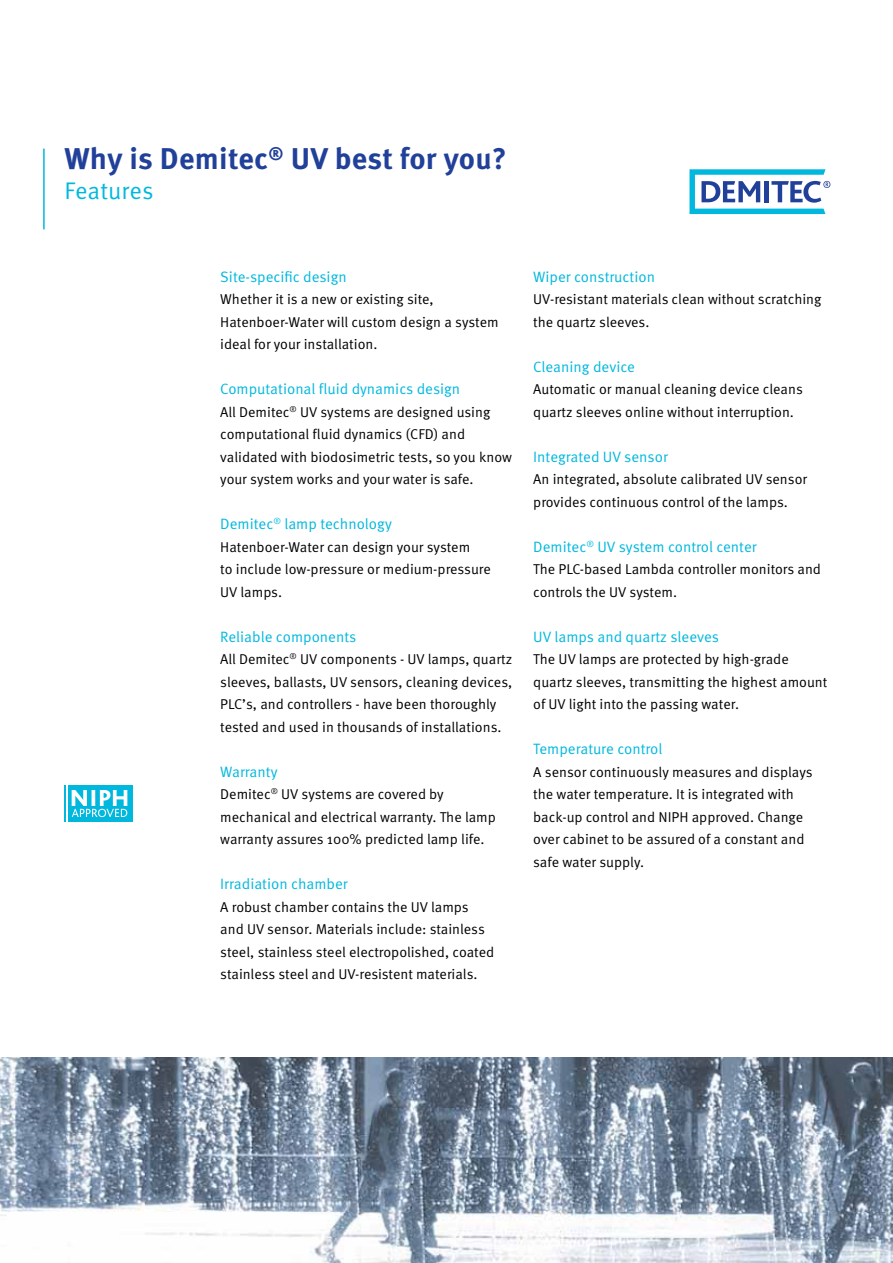
<style>
.page{position:relative;width:893px;height:1263px;background:#fff}
.page>*{position:absolute;margin:0;border:0;box-sizing:border-box;transform-origin:0 0}
.t1{font:700 30px "Meta OT";letter-spacing:.01em;color:#21409a}
.t2{font:24px "Meta OT Norm";color:#00b8de}
.t3{font:15px "Meta OT Norm";color:#00b8de}
.t4{font:14.25px/22.5px "Meta OT Norm";color:#000}
</style>
<div class="page">
<svg style="left:689px;top:169px;width:141px;height:45px"></svg>
<div style="left:68px;top:785px;width:64px;height:36px;background:#00b8de"></div>
<hr style="left:64px;top:785px;width:2px;height:37px;background:#00b8de">
<svg style="left:72px;top:790px;width:55px;height:27px"></svg>
<hr style="left:43px;top:149px;width:2px;height:80px;background:#00b8de">
<img style="left:0;top:1058px;width:893px;height:205px">
<h1 class="t1" style="left:64px;top:139px;width:444px">Why is Demitec<sup>®</sup> UV best for you?</h1>
<h2 class="t2" style="left:64px;top:176px;width:91px">Features</h2>
<p class="t3" style="left:220px;top:267px;width:128px">Site-specific design</p>
<p class="t4" style="left:220px;top:288px;width:280px">Whether it is a new or existing site,<br>Hatenboer-Water will custom design a system ideal for your installation.</p>
<p class="t3" style="left:220px;top:380px;width:241px">Computational fluid dynamics design</p>
<p class="t4" style="left:220px;top:401px;width:293px">All Demitec<sup>®</sup> UV systems are designed using computational fluid dynamics (CFD) and validated with biodosimetric tests, so you know your system works and your water is safe.</p>
<p class="t3" style="left:220px;top:515px;width:173px">Demitec<sup>®</sup> lamp technology</p>
<p class="t4" style="left:220px;top:536px;width:272px">Hatenboer-Water can design your system<br>to include low-pressure or medium-pressure<br>UV lamps.</p>
<p class="t3" style="left:220px;top:627px;width:138px">Reliable components</p>
<p class="t4" style="left:220px;top:648px;width:294px">All Demitec<sup>®</sup> UV components - UV lamps, quartz sleeves, ballasts, UV sensors, cleaning devices, PLC’s, and controllers - have been thoroughly tested and used in thousands of installations.</p>
<p class="t3" style="left:220px;top:762px;width:59px">Warranty</p>
<p class="t4" style="left:220px;top:783px;width:277px">Demitec<sup>®</sup> UV systems are covered by mechanical and electrical warranty. The lamp warranty assures 100% predicted lamp life.</p>
<p class="t3" style="left:220px;top:875px;width:129px">Irradiation chamber</p>
<p class="t4" style="left:220px;top:896px;width:276px">A robust chamber contains the UV lamps and UV sensor. Materials include: stainless steel, stainless steel electropolished, coated stainless steel and UV-resistent materials.</p>
<p class="t3" style="left:533px;top:267px;width:123px">Wiper construction</p>
<p class="t4" style="left:533px;top:288px;width:290px">UV-resistant materials clean without scratching the quartz sleeves.</p>
<p class="t3" style="left:533px;top:357px;width:103px">Cleaning device</p>
<p class="t4" style="left:533px;top:378px;width:271px">Automatic or manual cleaning device cleans quartz sleeves online without interruption.</p>
<p class="t3" style="left:533px;top:447px;width:136px">Integrated UV sensor</p>
<p class="t4" style="left:533px;top:468px;width:275px">An integrated, absolute calibrated UV sensor provides continuous control of the lamps.</p>
<p class="t3" style="left:533px;top:537px;width:225px">Demitec<sup>®</sup> UV system control center</p>
<p class="t4" style="left:533px;top:558px;width:289px">The PLC-based Lambda controller monitors and controls the UV system.</p>
<p class="t3" style="left:533px;top:627px;width:187px">UV lamps and quartz sleeves</p>
<p class="t4" style="left:533px;top:648px;width:296px">The UV lamps are protected by high-grade quartz sleeves, transmitting the highest amount of UV light into the passing water.</p>
<p class="t3" style="left:533px;top:740px;width:131px">Temperature control</p>
<p class="t4" style="left:533px;top:761px;width:281px">A sensor continuously measures and displays the water temperature. It is integrated with back-up control and NIPH approved. Change over cabinet to be assured of a constant and safe water supply.</p>
</div>
